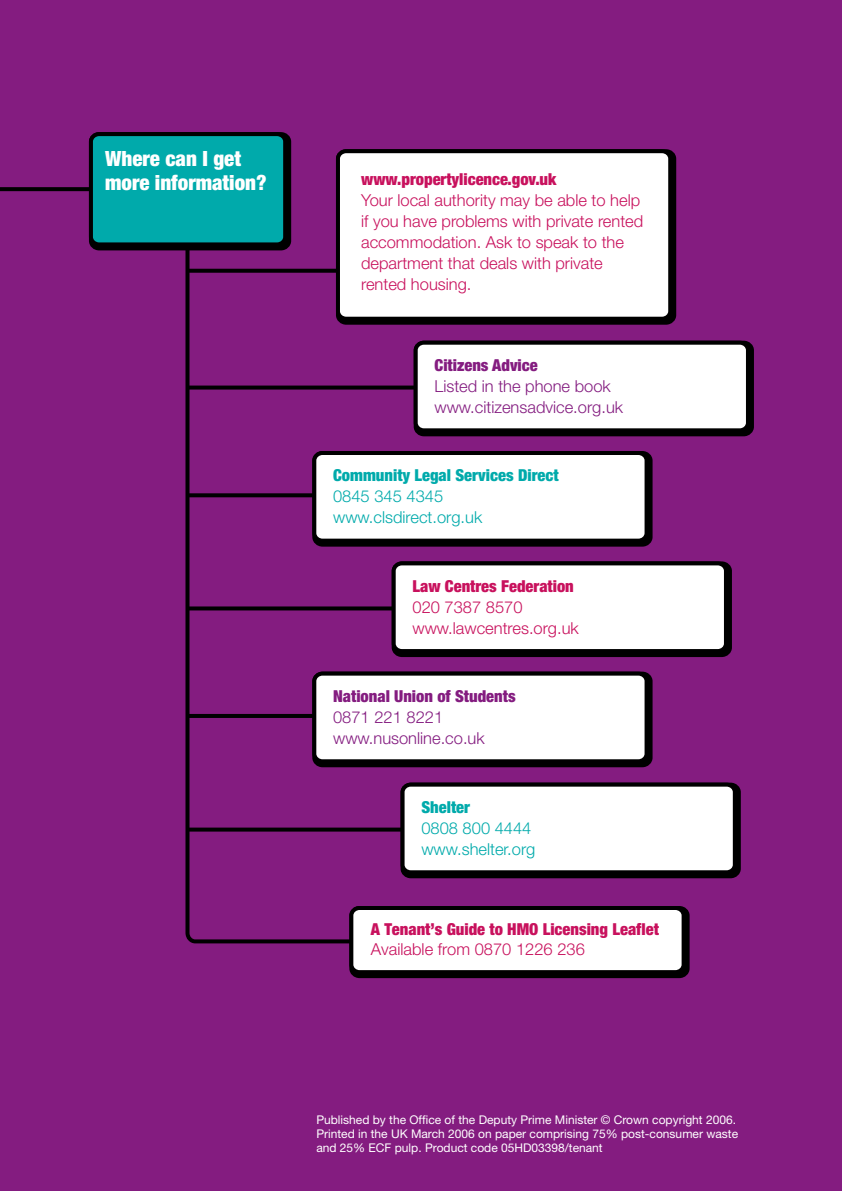
<style>
.page{position:relative;width:842px;height:1191px;background:#841c80}
.page>*{position:absolute;margin:0;border:0;box-sizing:border-box;transform-origin:0 0}
.t1{font:900 condensed 21px/24px "Helvetica Neue LT";color:#fff}
.t2{font:300 16.4px/21px "Helvetica Neue LT";color:#c8115d}
.t3{font:900 condensed 16.4px "Helvetica Neue LT";color:#c8115d}
.t4{font:300 16.4px/21px "Helvetica Neue LT";color:#841c80}
.t5{font:300 16.4px/21px "Helvetica Neue LT";color:#00aaab}
.t6{font:900 condensed 16.4px "Helvetica Neue LT";color:#841c80}
.t7{font:900 condensed 16.4px "Helvetica Neue LT";color:#00aaab}
.t8{font:12px/14px "Helvetica Neue LT";color:#fff}
</style>
<div class="page">
<div style="left:401px;top:782px;width:340px;height:96px;background:#000;border-radius:10px"></div>
<svg style="left:401px;top:782px;width:336px;height:92px"></svg>
<div style="left:405px;top:786px;width:328px;height:84px;background:#fff;border-radius:6px"></div>
<div style="left:336px;top:149px;width:340px;height:176px;background:#000;border-radius:10px"></div>
<div style="left:340px;top:153px;width:328px;height:164px;background:#fff;border-radius:6px"></div>
<div style="left:414px;top:341px;width:340px;height:95px;background:#000;border-radius:10px"></div>
<div style="left:414px;top:341px;width:336px;height:91px;background:linear-gradient(to right,#010101,#010101);border-radius:10px"></div>
<div style="left:418px;top:345px;width:328px;height:83px;background:#fff;border-radius:6px"></div>
<div style="left:312px;top:451px;width:340px;height:95px;background:#000;border-radius:10px"></div>
<svg style="left:312px;top:451px;width:336px;height:91px"></svg>
<div style="left:316px;top:455px;width:328px;height:83px;background:#fff;border-radius:6px"></div>
<div style="left:392px;top:561px;width:340px;height:96px;background:#000;border-radius:10px"></div>
<div style="left:392px;top:561px;width:336px;height:92px;background:linear-gradient(to right,#050505,#040404);border-radius:10px"></div>
<div style="left:396px;top:565px;width:328px;height:84px;background:#fff;border-radius:6px"></div>
<div style="left:89px;top:132px;width:202px;height:118px;background:#000;border-radius:10px"></div>
<svg style="left:89px;top:132px;width:198px;height:114px"></svg>
<div style="left:93px;top:136px;width:190px;height:106px;background:#00aaab;border-radius:6px"></div>
<svg style="left:185px;top:245px;width:190px;height:698px"></svg>
<svg style="left:187px;top:606px;width:208px;height:4px"></svg>
<svg style="left:187px;top:493px;width:128px;height:4px"></svg>
<div style="left:312px;top:671px;width:340px;height:96px;background:#000;border-radius:10px"></div>
<svg style="left:312px;top:671px;width:336px;height:92px"></svg>
<div style="left:316px;top:675px;width:328px;height:84px;background:#fff;border-radius:6px"></div>
<hr style="left:187px;top:714px;width:128px;height:4px;background:#000;border-radius:2px">
<svg style="left:187px;top:827px;width:216px;height:4px"></svg>
<svg style="left:187px;top:385px;width:229px;height:4px"></svg>
<svg style="left:187px;top:269px;width:151px;height:4px"></svg>
<div style="left:349px;top:906px;width:341px;height:72px;background:#000;border-radius:10px"></div>
<div style="left:353px;top:910px;width:329px;height:60px;background:#fff;border-radius:6px"></div>
<svg style="left:0;top:187px;width:90px;height:4px"></svg>
<p class="t1" style="left:105px;top:146px;width:163px">Where can I get more information?</p>
<p class="t3" style="left:361px;top:169px;width:197px">www.propertylicence.gov.uk</p>
<p class="t2" style="left:361px;top:189px;width:284px">Your local authority may be able to help if you have problems with private rented accommodation. Ask to speak to the department that deals with private rented housing.</p>
<p class="t6" style="left:434px;top:355px;width:105px">Citizens Advice</p>
<p class="t4" style="left:434px;top:375px;width:190px">Listed in the phone book www.citizensadvice.org.uk</p>
<p class="t7" style="left:333px;top:465px;width:227px">Community Legal Services Direct</p>
<p class="t5" style="left:333px;top:486px;width:151px">0845 345 4345 www.clsdirect.org.uk</p>
<p class="t3" style="left:412px;top:576px;width:163px">Law Centres Federation</p>
<p class="t2" style="left:412px;top:596px;width:168px">020 7387 8570 www.lawcentres.org.uk</p>
<p class="t6" style="left:333px;top:686px;width:184px">National Union of Students</p>
<p class="t4" style="left:333px;top:706px;width:153px">0871 221 8221 www.nusonline.co.uk</p>
<p class="t7" style="left:421px;top:797px;width:50px">Shelter</p>
<p class="t5" style="left:421px;top:817px;width:116px">0808 800 4444 www.shelter.org</p>
<p class="t3" style="left:371px;top:919px;width:289px">A Tenant’s Guide to HMO Licensing Leaflet</p>
<p class="t2" style="left:371px;top:938px;width:216px">Available from 0870 1226 236</p>
<p class="t8" style="left:316px;top:1112px;width:423px">Published by the Office of the Deputy Prime Minister © Crown copyright 2006.<br>Printed in the UK March 2006 on paper comprising 75% post-consumer waste and 25% ECF pulp. Product code 05HD03398/tenant</p>
</div>
